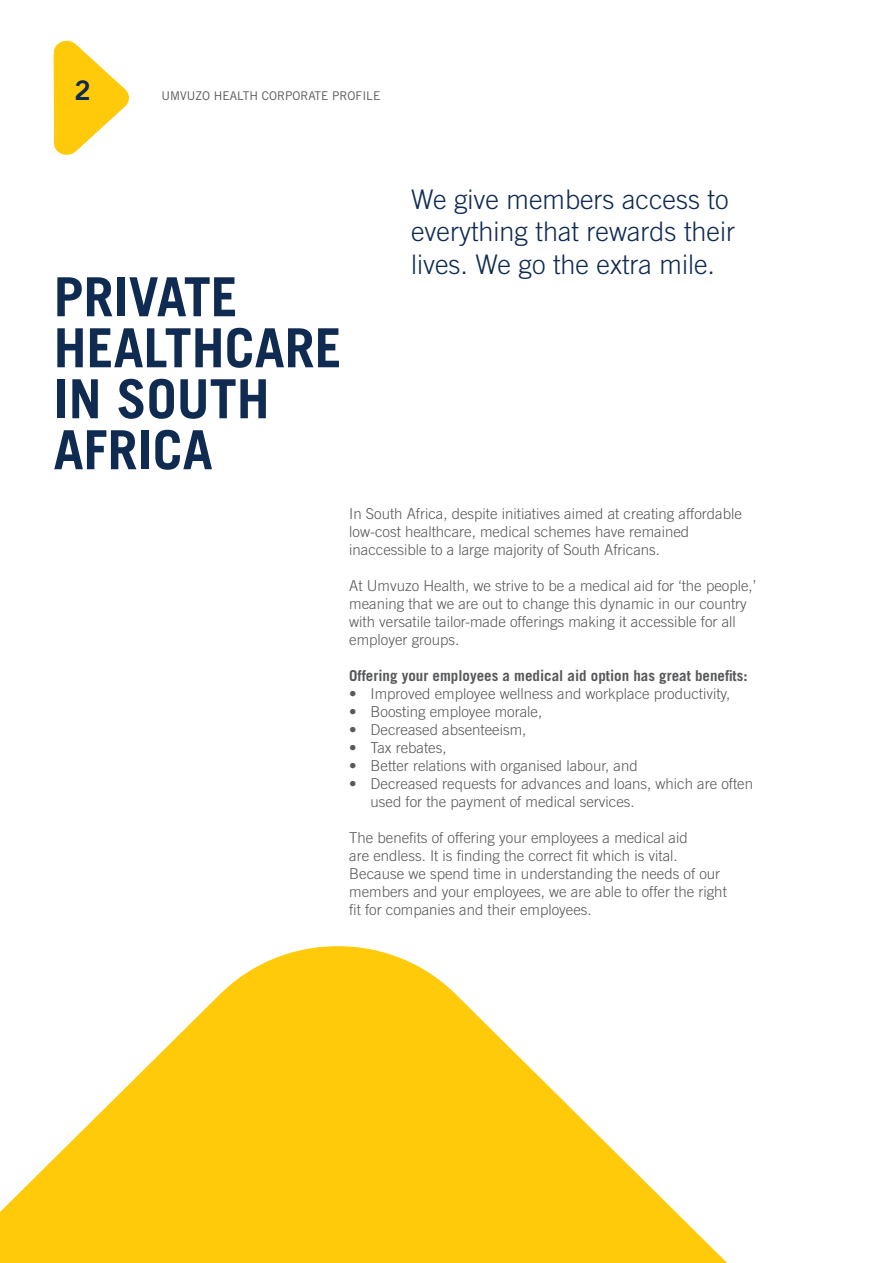
<style>
.page{position:relative;width:893px;height:1263px;background:#fff}
.page>*{position:absolute;margin:0;border:0;box-sizing:border-box;transform-origin:0 0}
.t1{font:700 54px/51px "Trade Gothic LT Std";color:#102b51}
.t2{font:300 27px/32.4px "Trade Gothic LT Std";color:#102b51}
.t3{font:27px "Trade Gothic LT Std Bd 2";color:#102b51}
.t4{font:300 15px/18px "Trade Gothic LT Std";color:#57585a}
.t5{font:700 15px "Trade Gothic LT Std";color:#57585a}
.t6{font:12px "Trade Gothic LT Std";color:#57585a}
</style>
<div class="page">
<svg style="left:53px;top:41px;width:76px;height:114px"></svg>
<svg style="left:0;top:946px;width:727px;height:317px;fill:#feca0a"></svg>
<p class="t3" style="left:74px;top:74px;width:18px">2</p>
<p class="t6" style="left:161px;top:89px;width:220px">UMVUZO HEALTH CORPORATE PROFILE</p>
<p class="t1" style="left:54px;top:271px;width:290px">PRIVATE<br>HEALTHCARE</p>
<p class="t1" style="left:54px;top:373px;width:218px">IN SOUTH<br>AFRICA</p>
<p class="t2" style="left:411px;top:183px;width:326px">We give members access to everything that rewards their lives. We go the extra mile.</p>
<p class="t4" style="left:349px;top:504px;width:394px">In South Africa, despite initiatives aimed at creating affordable low-cost healthcare, medical schemes have remained inaccessible to a large majority of South Africans.</p>
<p class="t4" style="left:349px;top:576px;width:408px">At Umvuzo Health, we strive to be a medical aid for ‘the people,’ meaning that we are out to change this dynamic in our country with versatile tailor-made offerings making it accessible for all employer groups.</p>
<p class="t5" style="left:349px;top:666px;width:400px">Offering your employees a medical aid option has great benefits:</p>
<p class="t4" style="left:349px;top:684px;width:383px">• Improved employee wellness and workplace productivity,</p>
<p class="t4" style="left:349px;top:702px;width:194px">• Boosting employee morale,</p>
<p class="t4" style="left:349px;top:720px;width:179px">• Decreased absenteeism,</p>
<p class="t4" style="left:349px;top:738px;width:99px">• Tax rebates,</p>
<p class="t4" style="left:349px;top:756px;width:290px">• Better relations with organised labour, and</p>
<p class="t4" style="left:370px;top:774px;width:384px;text-indent:-21px">• Decreased requests for advances and loans, which are often used for the payment of medical services.</p>
<p class="t4" style="left:349px;top:828px;width:340px">The benefits of offering your employees a medical aid</p>
<p class="t4" style="left:349px;top:846px;width:330px">are endless. It is finding the correct fit which is vital.</p>
<p class="t4" style="left:349px;top:864px;width:379px">Because we spend time in understanding the needs of our members and your employees, we are able to offer the right fit for companies and their employees.</p>
</div>
